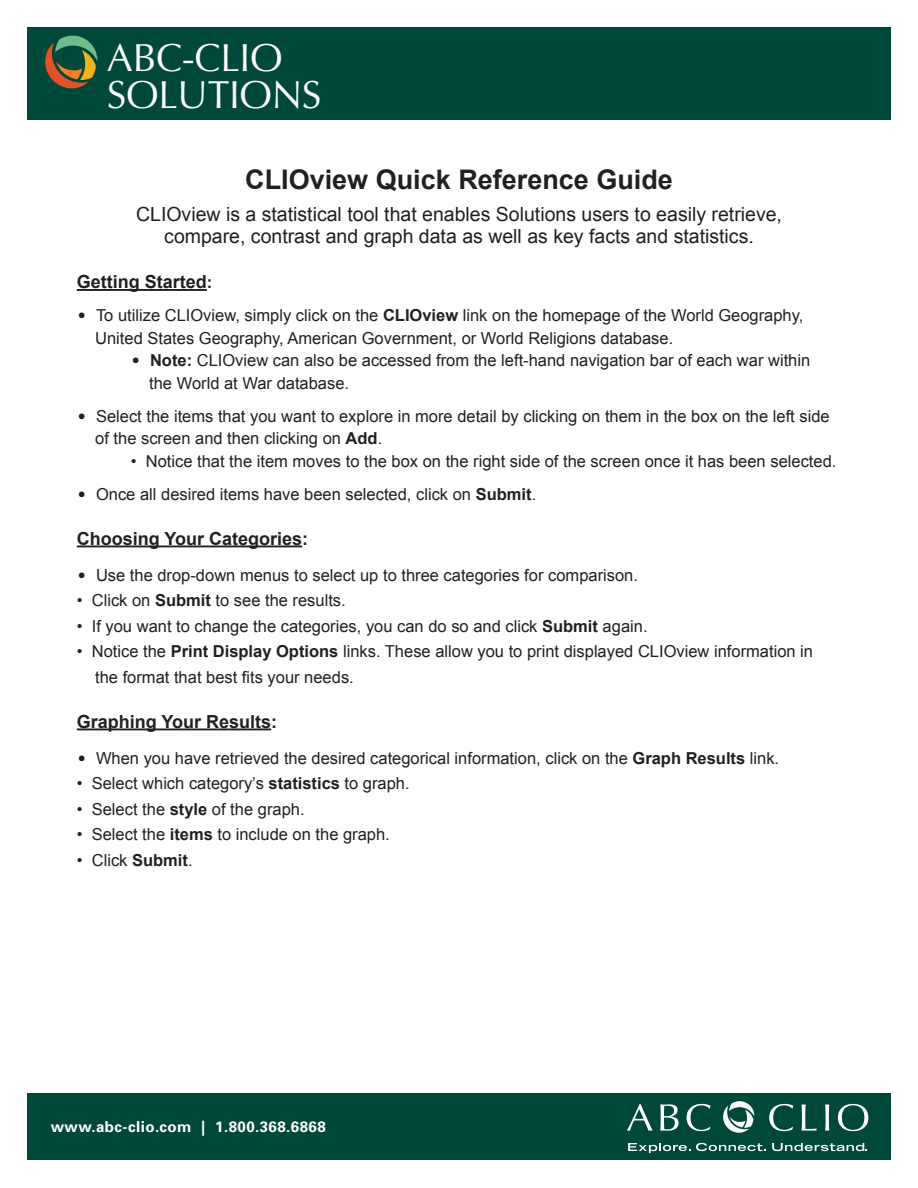
<style>
.page{position:relative;width:918px;height:1188px;background:#fff}
.page>*{position:absolute;margin:0;border:0;box-sizing:border-box;transform-origin:0 0}
.t1{font:39.15px/37.5px "Optima";letter-spacing:-.01em;color:#fdfdfd}
.t2{font:700 27px "Arial";color:#231f20}
.t3{font:19.5px/22.5px "Arial";color:#231f20;text-align:center}
.t4{font:700 18px "Arial";color:#231f20}
.t5{font:16.5px/22.5px "Arial";color:#231f20}
.t6{font:700 15px "Univers";letter-spacing:.03em;color:#fff}
.s1{font-size:16.5px}
.s2{font-family:"Optima"}
.s3{font-weight:700}
</style>
<div class="page">
<hr style="left:77px;top:289px;width:130px;height:2px;background:#231f20">
<hr style="left:77px;top:546px;width:225px;height:1px;background:#231f20">
<hr style="left:77px;top:729px;width:194px;height:1px;background:#231f20">
<div style="left:27px;top:27px;width:864px;height:92px;background:#004839"></div>
<svg style="left:45px;top:36px;width:52px;height:52px"></svg>
<div style="left:27px;top:1093px;width:864px;height:67px;background:#004839"></div>
<svg style="left:628px;top:1143px;width:138px;height:10px"></svg>
<svg style="left:772px;top:1143px;width:95px;height:8px"></svg>
<svg style="left:627px;top:1104px;width:26px;height:27px"></svg>
<svg style="left:660px;top:1104px;width:19px;height:27px"></svg>
<svg style="left:687px;top:1104px;width:24px;height:27px"></svg>
<svg style="left:769px;top:1104px;width:24px;height:27px"></svg>
<svg style="left:802px;top:1104px;width:15px;height:27px"></svg>
<svg style="left:825px;top:1104px;width:4px;height:27px"></svg>
<svg style="left:838px;top:1104px;width:30px;height:27px"></svg>
<svg style="left:723px;top:1101px;width:31px;height:32px"></svg>
<h1 class="t1" style="left:107px;top:39px;width:216px">ABC-CLIO<br>SOLUTIONS</h1>
<h2 class="t2" style="left:245px;top:162px;width:429px">CLIOview Quick Reference Guide</h2>
<p class="t3" style="left:136px;top:203px;width:647px">CLIOview is a statistical tool that enables Solutions users to easily retrieve, compare, contrast and graph data as well as key facts and statistics.</p>
<p class="t4" style="left:77px;top:270px;width:137px">Getting Started<span class="s1">:</span></p>
<p class="t5" style="left:95px;top:304px;width:710px;text-indent:-18px"><span class="s2">•</span> To utilize CLIOview, simply click on the <span class="s3">CLIOview</span> link on the homepage of the World Geography,<br>United States Geography, American Government, or World Religions database.</p>
<p class="t5" style="left:149px;top:349px;width:663px;text-indent:-18px"><span class="s2">•</span> <span class="s3">Note:</span> CLIOview can also be accessed from the left-hand navigation bar of each war within the World at War database.</p>
<p class="t5" style="left:95px;top:405px;width:736px;text-indent:-18px"><span class="s2">•</span> Select the items that you want to explore in more detail by clicking on them in the box on the left side of the screen and then clicking on <span class="s3">Add</span>.</p>
<p class="t5" style="left:131px;top:450px;width:707px">• Notice that the item moves to the box on the right side of the screen once it has been selected.</p>
<p class="t5" style="left:77px;top:483px;width:461px"><span class="s2">•</span> Once all desired items have been selected, click on <span class="s3">Submit</span>.</p>
<p class="t4" style="left:77px;top:526px;width:233px">Choosing Your Categories:</p>
<p class="t5" style="left:77px;top:564px;width:563px"><span class="s2">•</span> Use the drop-down menus to select up to three categories for comparison.</p>
<p class="t5" style="left:77px;top:589px;width:270px">• Click on <span class="s3">Submit</span> to see the results.</p>
<p class="t5" style="left:77px;top:615px;width:572px">• If you want to change the categories, you can do so and click <span class="s3">Submit</span> again.</p>
<p class="t5" style="left:95px;top:639px;width:719px;line-height:25.5px;text-indent:-18px">• Notice the <span class="s3">Print Display Options</span> links. These allow you to print displayed CLIOview information in the format that best fits your needs.</p>
<p class="t4" style="left:77px;top:709px;width:202px">Graphing Your Results:</p>
<p class="t5" style="left:77px;top:747px;width:704px"><span class="s2">•</span> When you have retrieved the desired categorical information, click on the <span class="s3">Graph Results</span> link.</p>
<p class="t5" style="left:77px;top:772px;width:334px">• Select which category’s <span class="s3">statistics</span> to graph.</p>
<p class="t5" style="left:77px;top:798px;width:229px">• Select the <span class="s3">style</span> of the graph.</p>
<p class="t5" style="left:77px;top:823px;width:315px">• Select the <span class="s3">items</span> to include on the graph.</p>
<p class="t5" style="left:77px;top:849px;width:117px">• Click <span class="s3">Submit</span>.</p>
<p class="t6" style="left:51px;top:1117px;width:277px">www.abc-clio.com | 1.800.368.6868</p>
</div>
